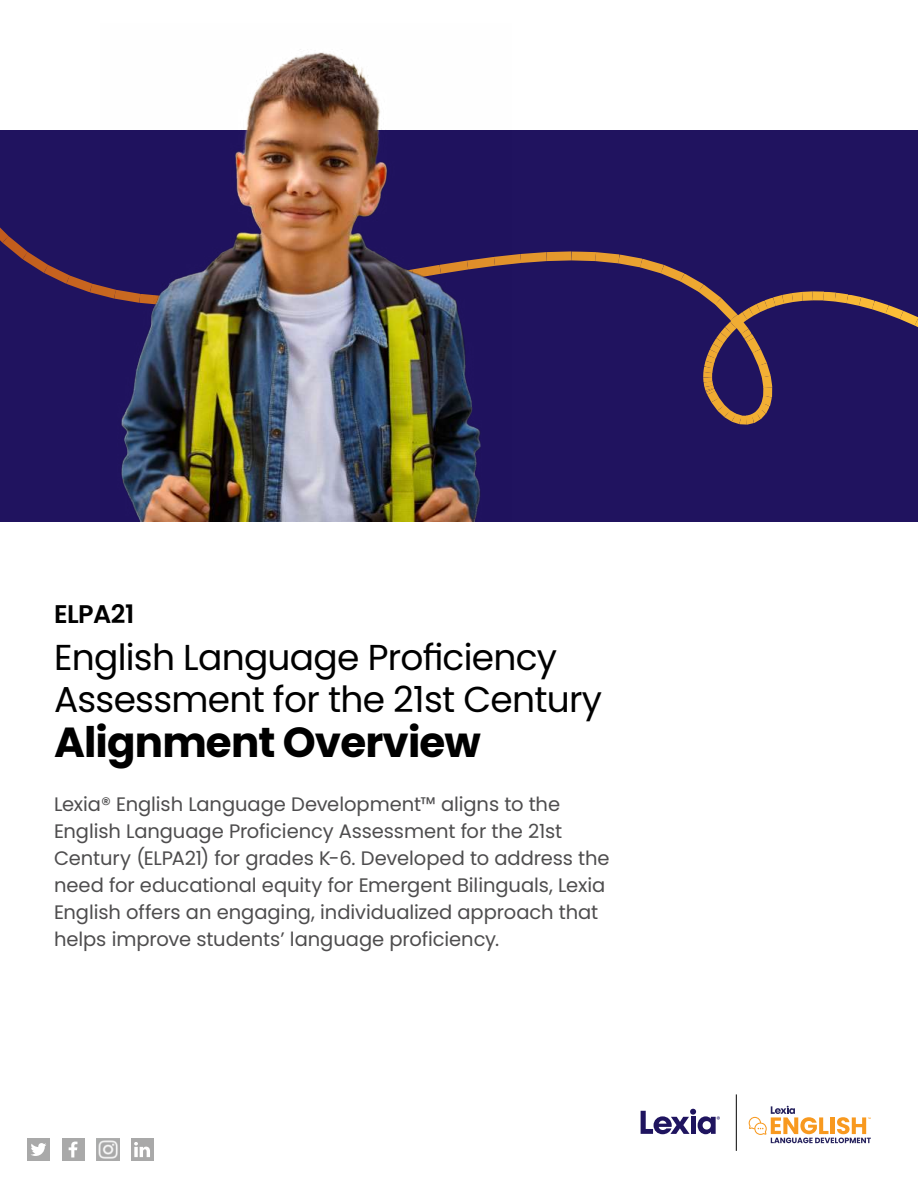
<style>
.page{position:relative;width:918px;height:1188px;background:#fff}
.page>*{position:absolute;margin:0;border:0;box-sizing:border-box;transform-origin:0 0}
.t1{font:700 42px "Poppins";letter-spacing:-.02em;color:#000}
.t2{font:36px/42px "Poppins";letter-spacing:-.02em;color:#000}
.t3{font:600 25.5px "Poppins";letter-spacing:-.02em;color:#000}
.t4{font:19.5px/27px "Poppins";letter-spacing:-.005em;color:#4e4d4e}
</style>
<div class="page">
<svg style="left:749px;top:1106px;width:122px;height:37px"></svg>
<svg style="left:641px;top:1109px;width:79px;height:25px"></svg>
<hr style="left:736px;top:1094px;width:1px;height:57px;background:#000">
<div style="left:27px;top:1138px;width:23px;height:23px;background:#a9a9a9"></div>
<svg style="left:31px;top:1143px;width:15px;height:13px"></svg>
<div style="left:62px;top:1138px;width:22px;height:23px;background:#a9a9a9"></div>
<svg style="left:69px;top:1142px;width:8px;height:15px"></svg>
<img style="left:96px;top:1138px;width:23px;height:23px">
<div style="left:131px;top:1138px;width:23px;height:23px;background:#a9a9a9"></div>
<svg style="left:134px;top:1142px;width:16px;height:15px"></svg>
<div style="left:0;top:130px;width:918px;height:392px;background:#20135f"></div>
<img style="left:0;top:227px;width:9px;height:16px">
<img style="left:3px;top:236px;width:25px;height:23px">
<img style="left:23px;top:252px;width:25px;height:21px">
<img style="left:44px;top:265px;width:25px;height:19px">
<img style="left:66px;top:275px;width:26px;height:17px">
<img style="left:90px;top:284px;width:11px;height:12px">
<img style="left:511px;top:254px;width:9px;height:10px">
<img style="left:520px;top:252px;width:27px;height:11px">
<img style="left:546px;top:251px;width:49px;height:10px">
<img style="left:595px;top:252px;width:23px;height:11px">
<img style="left:618px;top:254px;width:24px;height:13px">
<img style="left:640px;top:259px;width:24px;height:14px">
<img style="left:661px;top:265px;width:24px;height:17px">
<img style="left:680px;top:274px;width:23px;height:18px">
<img style="left:698px;top:284px;width:14px;height:11px">
<svg style="left:703px;top:291px;width:145px;height:134px"></svg>
<img style="left:846px;top:295px;width:15px;height:11px">
<img style="left:859px;top:297px;width:15px;height:12px">
<img style="left:872px;top:301px;width:16px;height:13px">
<img style="left:886px;top:305px;width:17px;height:14px">
<img style="left:900px;top:311px;width:18px;height:15px">
<img style="left:915px;top:317px;width:3px;height:10px">
<img style="left:101px;top:49px;width:410px;height:473px">
<h3 class="t3" style="left:54px;top:604px;width:82px">ELPA21</h3>
<h2 class="t2" style="left:54px;top:637px;width:550px">English Language Proficiency<br>Assessment for the 21st Century</h2>
<h1 class="t1" style="left:54px;top:723px;width:428px">Alignment Overview</h1>
<p class="t4" style="left:54px;top:793px;width:557px">Lexia® English Language Development™ aligns to the English Language Proficiency Assessment for the 21st Century (ELPA21) for grades K-6. Developed to address the need for educational equity for Emergent Bilinguals, Lexia English offers an engaging, individualized approach that helps improve students’ language proficiency.</p>
</div>
